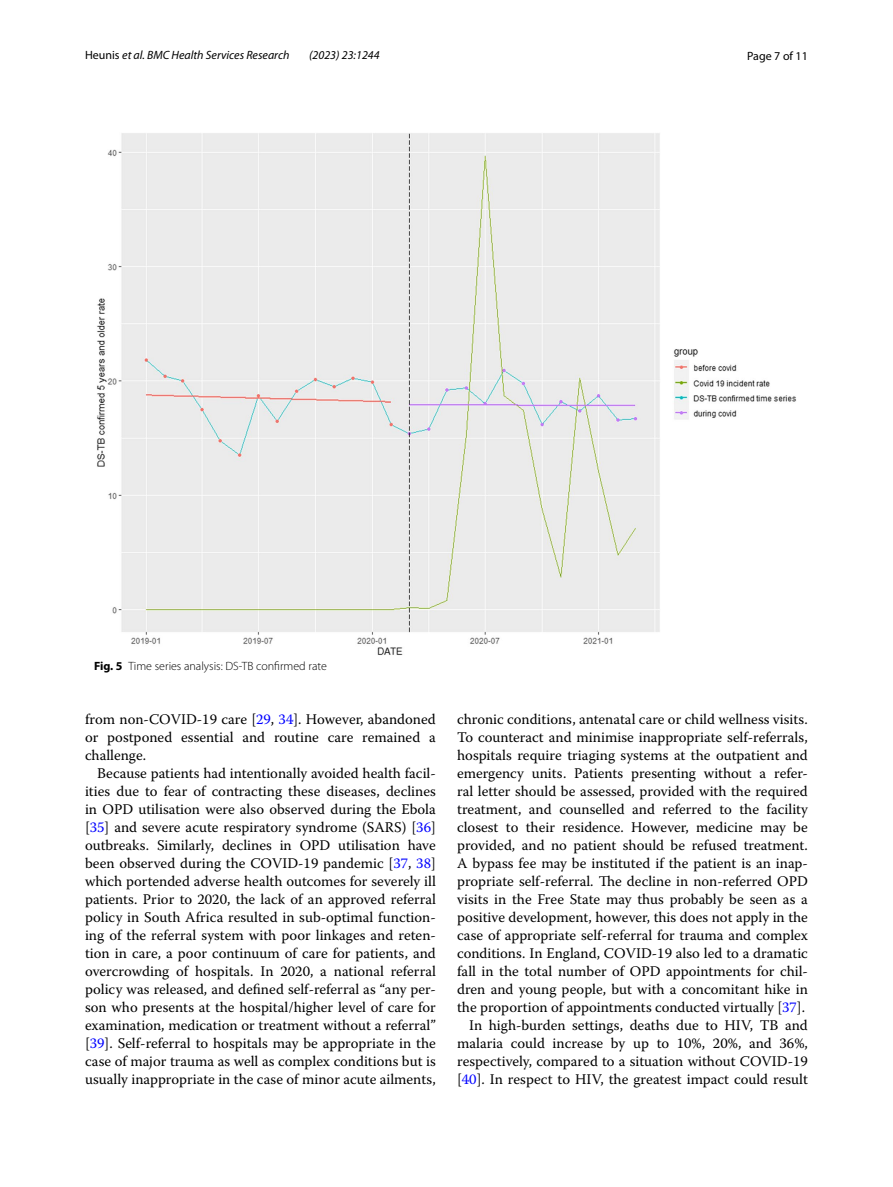
<style>
.page{position:relative;width:893px;height:1187px;background:#fff}
.page>*{position:absolute;margin:0;border:0;box-sizing:border-box;transform-origin:0 0}
.t1{font:14.7px/18px "Warnock Pro";color:#000;text-align:justify}
.t2{font:italic 12px "Myriad Pro";color:#000}
.t3{font:300 12px "Myriad Pro";color:#000}
.t4{font:12px "Myriad Pro";color:#000}
.s1{font-style:normal}
.s2{font-weight:700}
.s3{color:#00f}
</style>
<div class="page">
<img style="left:97px;top:133px;width:699px;height:522px">
<p class="t2" style="left:85px;top:48px;width:206px"><span class="s1">Heunis</span> et al. BMC Health Services Research</p>
<p class="t2" style="left:309px;top:48px;width:72px">(2023) 23:1244</p>
<p class="t4" style="left:747px;top:48px;width:62px">Page 7 of 11</p>
<p class="t3" style="left:94px;top:659px;width:234px"><span class="s2">Fig. 5</span> Time series analysis: DS-TB confirmed rate</p>
<p class="t1" style="left:85px;top:710px;width:352px">from non-COVID-19 care [<span class="s3">29</span>, <span class="s3">34</span>]. However, abandoned or postponed essential and routine care remained a challenge.</p>
<p class="t1" style="left:85px;top:764px;width:352px;text-indent:12px">Because patients had intentionally avoided health facil&shy;ities due to fear of contracting these diseases, declines in OPD utilisation were also observed during the Ebola [<span class="s3">35</span>] and severe acute respiratory syndrome (SARS) [<span class="s3">36</span>] outbreaks. Similarly, declines in OPD utilisation have been observed during the COVID-19 pandemic [<span class="s3">37</span>, <span class="s3">38</span>] which portended adverse health outcomes for severely ill patients. Prior to 2020, the lack of an approved referral policy in South Africa resulted in sub-optimal function&shy;ing of the referral system with poor linkages and reten&shy;tion in care, a poor continuum of care for patients, and overcrowding of hospitals. In 2020, a national referral policy was released, and defined self-referral as “any per&shy;son who presents at the hospital/higher level of care for examination, medication or treatment without a referral” [<span class="s3">39</span>]. Self-referral to hospitals may be appropriate in the case of major trauma as well as complex conditions but is usually inappropriate in the case of minor acute ailments,</p>
<p class="t1" style="left:457px;top:710px;width:352px;text-align:right">chronic conditions, antenatal care or child wellness visits.<br>To counteract and minimise inappropriate self-referrals, hospitals require triaging systems at the outpatient and emergency units. Patients presenting without a refer&shy;ral letter should be assessed, provided with the required treatment, and counselled and referred to the facility closest to their residence. However, medicine may be provided, and no patient should be refused treatment.<br>A bypass fee may be instituted if the patient is an inap&shy;propriate self-referral. The decline in non-referred OPD visits in the Free State may thus probably be seen as a positive development, however, this does not apply in the case of appropriate self-referral for trauma and complex conditions. In England, COVID-19 also led to a dramatic fall in the total number of OPD appointments for chil&shy;dren and young people, but with a concomitant hike in the proportion of appointments conducted virtually [<span class="s3">37</span>].<br>In high-burden settings, deaths due to HIV, TB and malaria could increase by up to 10%, 20%, and 36%, respectively, compared to a situation without COVID-19 [<span class="s3">40</span>]. In respect to HIV, the greatest impact could result</p>
</div>
